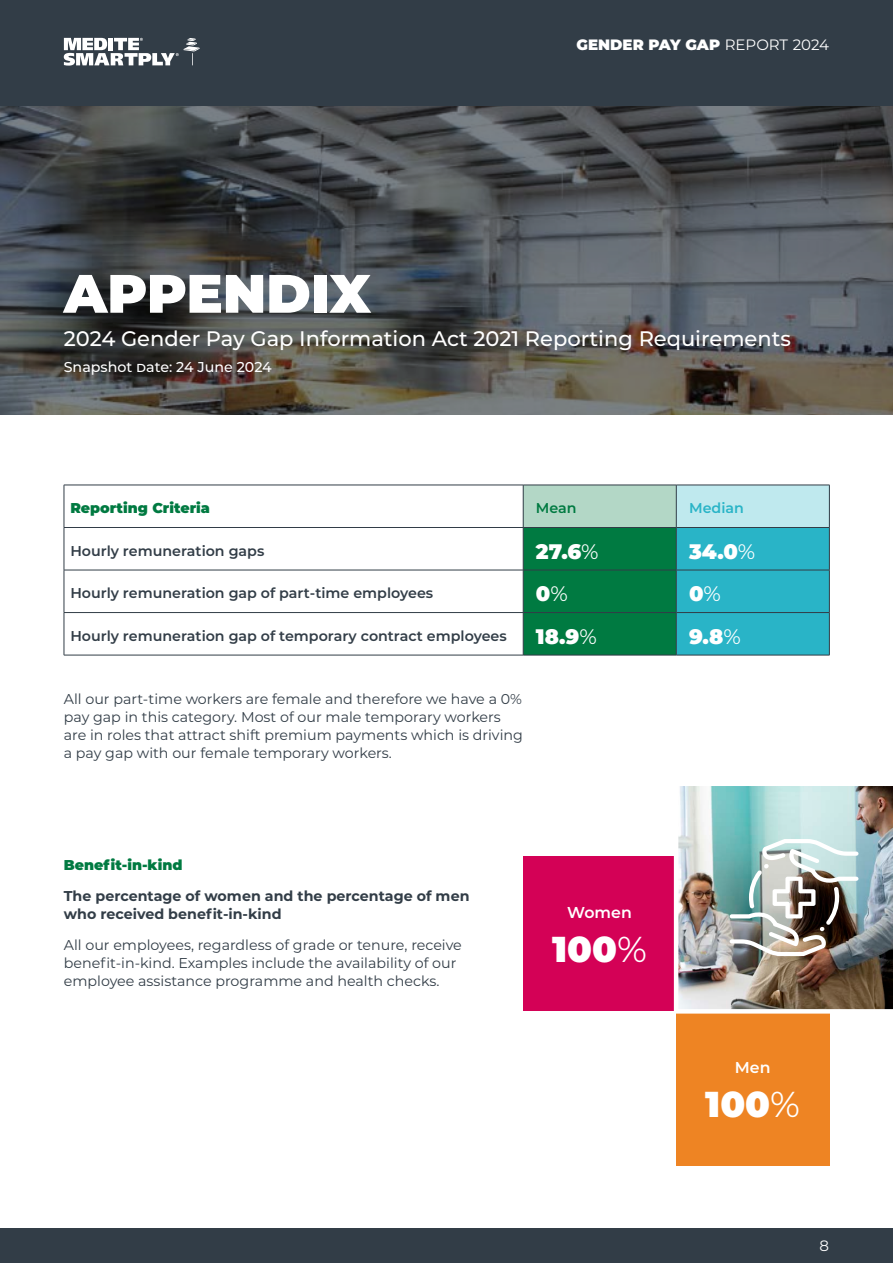
<style>
.page{position:relative;width:893px;height:1263px;background:#fff}
.page>*{position:absolute;margin:0;border:0;box-sizing:border-box;transform-origin:0 0}
.t1{font:900 54px "Montserrat";color:#fff}
.t2{font:900 36px "Montserrat";color:#fff}
.t3{font:500 21px "Montserrat";color:#fff}
.t4{font:900 21px "Montserrat";color:#fff}
.t5{font:600 15.75px "Montserrat";color:#fff}
.t6{font:900 15px "Montserrat";color:#fff}
.t7{font:15px "Montserrat";color:#fff}
.t8{font:14.25px/18px "Montserrat";color:#323d47}
.t9{font:600 14.25px "Montserrat";color:#323d47}
.t10{font:700 14.25px/18px "Montserrat";color:#323d47}
.t11{font:900 14.25px "Montserrat";color:#007a41}
.t12{font:500 14.25px "Montserrat";color:#fff}
.t13{font:600 14.25px "Montserrat";color:#29b4c7}
.t14{font:600 14.25px "Montserrat";color:#007a41}
.s1{font-weight:400}
</style>
<div class="page">
<div style="left:0;top:0;width:893px;height:106px;background:#323d47"></div>
<div style="left:0;top:1229px;width:893px;height:34px;background:#323d47"></div>
<svg style="left:64px;top:38px;width:136px;height:28px"></svg>
<svg style="left:0;top:106px;width:893px;height:309px;background:#4e5152"></svg>
<div style="left:523px;top:485px;width:153px;height:42px;background:#b3d7c6"></div>
<div style="left:676px;top:485px;width:153px;height:42px;background:#bfe9ee"></div>
<svg style="left:524px;top:528px;width:305px;height:127px;background:#149683"></svg>
<hr style="left:64px;top:485px;width:459px;height:1px;background:#323d47">
<hr style="left:64px;top:485px;width:1px;height:42px;background:#323d47">
<hr style="left:523px;top:485px;width:153px;height:1px;background:#323d47">
<hr style="left:523px;top:485px;width:1px;height:42px;background:#323d47">
<hr style="left:676px;top:485px;width:154px;height:1px;background:#323d47">
<hr style="left:676px;top:485px;width:1px;height:42px;background:#323d47">
<hr style="left:829px;top:485px;width:1px;height:42px;background:#323d47">
<hr style="left:64px;top:527px;width:459px;height:1px;background:#323d47">
<hr style="left:64px;top:528px;width:1px;height:42px;background:#323d47">
<hr style="left:523px;top:527px;width:153px;height:1px;background:#323d47">
<hr style="left:523px;top:528px;width:1px;height:42px;background:#323d47">
<hr style="left:676px;top:527px;width:154px;height:1px;background:#323d47">
<hr style="left:676px;top:528px;width:1px;height:42px;background:#323d47">
<hr style="left:829px;top:528px;width:1px;height:42px;background:#323d47">
<hr style="left:64px;top:570px;width:459px;height:1px;background:#323d47">
<hr style="left:64px;top:570px;width:1px;height:42px;background:#323d47">
<hr style="left:523px;top:570px;width:153px;height:1px;background:#323d47">
<hr style="left:523px;top:570px;width:1px;height:42px;background:#323d47">
<hr style="left:676px;top:570px;width:154px;height:1px;background:#323d47">
<hr style="left:676px;top:570px;width:1px;height:42px;background:#323d47">
<hr style="left:829px;top:570px;width:1px;height:42px;background:#323d47">
<hr style="left:64px;top:612px;width:459px;height:1px;background:#323d47">
<hr style="left:64px;top:613px;width:1px;height:42px;background:#323d47">
<hr style="left:523px;top:612px;width:153px;height:1px;background:#323d47">
<hr style="left:523px;top:613px;width:1px;height:42px;background:#323d47">
<hr style="left:676px;top:612px;width:154px;height:1px;background:#323d47">
<hr style="left:676px;top:613px;width:1px;height:42px;background:#323d47">
<hr style="left:829px;top:613px;width:1px;height:42px;background:#323d47">
<hr style="left:64px;top:655px;width:459px;height:1px;background:#323d47">
<hr style="left:523px;top:655px;width:153px;height:1px;background:#323d47">
<hr style="left:676px;top:655px;width:154px;height:1px;background:#323d47">
<div style="left:676px;top:1011px;width:153px;height:154px;background:#ee8423"></div>
<div style="left:523px;top:856px;width:153px;height:155px;background:#d40156"></div>
<img style="left:674px;top:786px;width:219px;height:227px">
<img style="left:730px;top:839px;width:128px;height:117px">
<p class="t6" style="left:576px;top:33px;width:254px">GENDER PAY GAP <span class="s1">REPORT 2024</span></p>
<h1 class="t1" style="left:64px;top:253px;width:309px">APPENDIX</h1>
<h3 class="t3" style="left:64px;top:324px;width:729px">2024 Gender Pay Gap Information Act 2021 Reporting Requirements</h3>
<p class="t12" style="left:64px;top:357px;width:209px">Snapshot Date: 24 June 2024</p>
<p class="t11" style="left:70px;top:497px;width:141px">Reporting Criteria</p>
<p class="t14" style="left:536px;top:498px;width:42px">Mean</p>
<p class="t13" style="left:689px;top:498px;width:56px">Median</p>
<p class="t9" style="left:70px;top:540px;width:195px">Hourly remuneration gaps</p>
<h3 class="t4" style="left:536px;top:536px;width:64px">27.6<span class="s1">%</span></h3>
<h3 class="t4" style="left:689px;top:536px;width:68px">34.0<span class="s1">%</span></h3>
<p class="t9" style="left:70px;top:583px;width:364px">Hourly remuneration gap of part-time employees</p>
<h3 class="t4" style="left:536px;top:578px;width:33px">0<span class="s1">%</span></h3>
<h3 class="t4" style="left:689px;top:578px;width:33px">0<span class="s1">%</span></h3>
<p class="t9" style="left:70px;top:625px;width:438px">Hourly remuneration gap of temporary contract employees</p>
<h3 class="t4" style="left:536px;top:621px;width:62px">18.9<span class="s1">%</span></h3>
<h3 class="t4" style="left:689px;top:621px;width:53px">9.8<span class="s1">%</span></h3>
<p class="t8" style="left:64px;top:689px;width:461px">All our part-time workers are female and therefore we have a 0% pay gap in this category. Most of our male temporary workers are in roles that attract shift premium payments which is driving a pay gap with our female temporary workers.</p>
<p class="t11" style="left:64px;top:855px;width:120px">Benefit-in-kind</p>
<p class="t10" style="left:64px;top:886px;width:407px">The percentage of women and the percentage of men who received benefit-in-kind</p>
<p class="t8" style="left:64px;top:935px;width:400px">All our employees, regardless of grade or tenure, receive benefit-in-kind. Examples include the availability of our employee assistance programme and health checks.</p>
<p class="t5" style="left:567px;top:902px;width:66px">Women</p>
<h2 class="t2" style="left:552px;top:922px;width:96px">100<span class="s1">%</span></h2>
<p class="t5" style="left:735px;top:1056px;width:37px">Men</p>
<h2 class="t2" style="left:705px;top:1077px;width:96px">100<span class="s1">%</span></h2>
<p class="t7" style="left:820px;top:1236px;width:11px">8</p>
</div>
